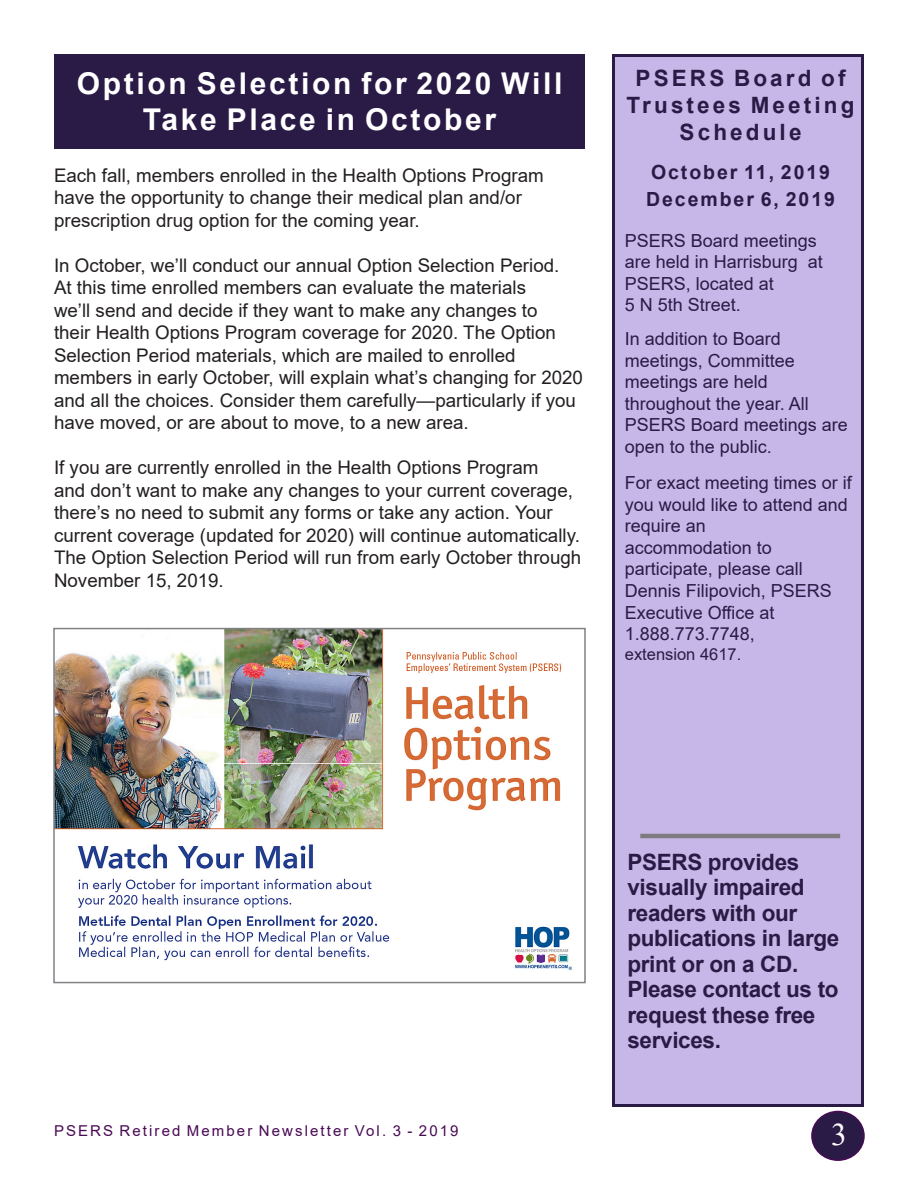
<style>
.page{position:relative;width:918px;height:1188px;background:#fff}
.page>*{position:absolute;margin:0;border:0;box-sizing:border-box;transform-origin:0 0}
.t1{font:31.5px "Times New Roman";color:#fff}
.t2{font:700 30px/36px "Arial";letter-spacing:.09em;color:#fff;text-align:center}
.t3{font:700 22.5px/25.5px "Arial";letter-spacing:-.015em;color:#2a1b46}
.t4{font:700 22.5px/27px "Arial";letter-spacing:.14em;color:#2a1b46;text-align:center}
.t5{font:700 19.5px/27px "Arial";letter-spacing:.1em;color:#2a1b46}
.Default{font:18.75px/22.5px "Arial";color:#231f20}
.t6{font:18px/21.6px "Arial";color:#2a1b46}
.t7{font:16.5px "Arial";color:#2a1b46}
.t8{font:15px "Arial";letter-spacing:.14em;color:#490a54}
</style>
<div class="page">
<div style="left:812px;top:1111px;width:52px;height:49px;background:#2a1b46;border-radius:50%"></div>
<div style="left:811px;top:1111px;width:54px;height:50px;border:2px solid #490a54;border-radius:50%"></div>
<div style="left:54px;top:54px;width:531px;height:94px;background:#2a1b46"></div>
<div style="left:612px;top:54px;width:252px;height:1053px;background:#c7b7e8;border:3px solid #2a1b46"></div>
<hr style="left:640px;top:834px;width:200px;height:4px;background:#7f7a7f">
<img style="left:56px;top:631px;width:516px;height:339px">
<div style="left:53px;top:628px;width:533px;height:355px;border:2px solid #808285"></div>
<h2 class="t2" style="left:77px;top:66px;width:487px">Option Selection for 2020 Will<br>Take Place in October</h2>
<p class="t4" style="left:627px;top:64px;width:229px">PSERS Board of<br>Trustees Meeting<br>Schedule</p>
<p class="t5" style="left:646px;top:158px;width:190px">October 11, 2019<br>December 6, 2019</p>
<p class="t6" style="left:625px;top:229px;width:200px">PSERS Board meetings are held in Harrisburg at<br>PSERS, located at<br>5 N 5th Street.</p>
<p class="t6" style="left:625px;top:328px;width:225px">In addition to Board meetings, Committee meetings are held throughout the year. All<br>PSERS Board meetings are open to the public.</p>
<p class="t6" style="left:625px;top:472px;width:229px">For exact meeting times or if you would like to attend and require an<br>accommodation to participate, please call<br>Dennis Filipovich, PSERS<br>Executive Office at<br>1.888.773.7748,</p>
<p class="t7" style="left:625px;top:643px;width:118px">extension 4617.</p>
<p class="Default" style="left:54px;top:164px;width:491px">Each fall, members enrolled in the Health Options Program have the opportunity to change their medical plan and/or prescription drug option for the coming year.</p>
<p class="Default" style="left:54px;top:254px;width:531px">In October, we’ll conduct our annual Option Selection Period.<br>At this time enrolled members can evaluate the materials<br>we’ll send and decide if they want to make any changes to<br>their Health Options Program coverage for 2020. The Option Selection Period materials, which are mailed to enrolled members in early October, will explain what’s changing for 2020 and all the choices. Consider them carefully—particularly if you have moved, or are about to move, to a new area.</p>
<p class="Default" style="left:54px;top:456px;width:529px">If you are currently enrolled in the Health Options Program<br>and don’t want to make any changes to your current coverage, there’s no need to submit any forms or take any action. Your current coverage (updated for 2020) will continue automatically.<br>The Option Selection Period will run from early October through November 15, 2019.</p>
<p class="t3" style="left:627px;top:849px;width:214px">PSERS provides visually impaired readers with our publications in large print or on a CD.<br>Please contact us to request these free services.</p>
<p class="t8" style="left:54px;top:1120px;width:406px">PSERS Retired Member Newsletter Vol. 3 - 2019</p>
<h1 class="t1" style="left:831px;top:1112px;width:17px">3</h1>
</div>
